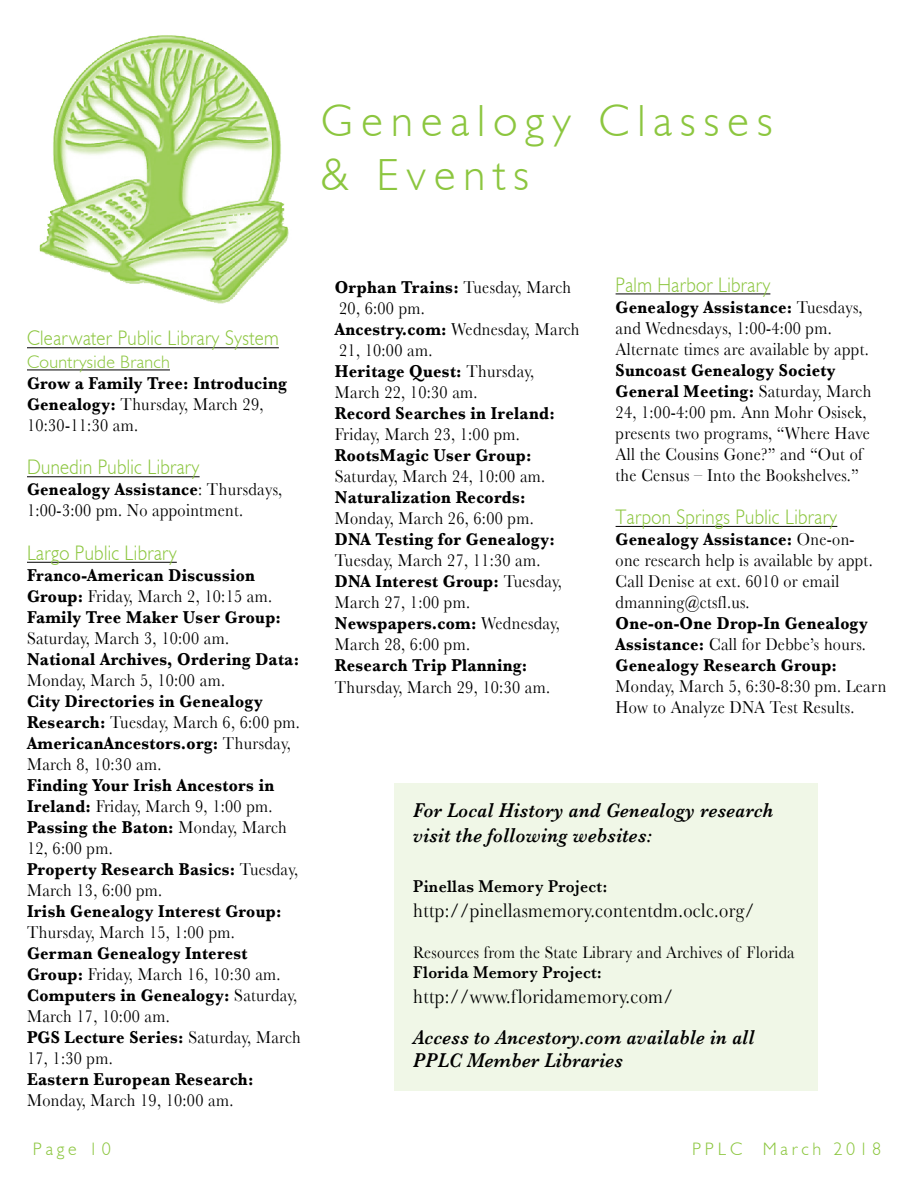
<style>
.page{position:relative;width:918px;height:1188px;background:#fff}
.page>*{position:absolute;margin:0;border:0;box-sizing:border-box;transform-origin:0 0}
.t1{font:300 45px/54px "Humanist 521 BT";letter-spacing:.18em;color:#8cc63f}
.t2{font:300 21px "Humanist 521 BT";letter-spacing:.02em;color:#8cc63f;scale:.9 1}
.t3{font:italic 600 20.4px/24.9px "Baskerville";letter-spacing:.02em;color:#000;scale:.9 1}
.t4{font:20.4px "Baskerville";letter-spacing:.02em;color:#000;scale:.9 1}
.t5{font:18px/21px "Baskerville";letter-spacing:.02em;color:#000;scale:.9 1}
.t6{font:700 18px/21px "Baskerville";letter-spacing:.02em;color:#000;scale:.9 1}
.t7{font:300 18px "Humanist 521 BT";letter-spacing:.02em;color:#8cc63f}
.t8{font:300 18px "Humanist 521 BT";letter-spacing:.21em;color:#8cc63f}
.t9{font:17.55px "Baskerville";letter-spacing:.02em;color:#000;scale:.9 1}
.t10{font:600 17.55px "Baskerville";letter-spacing:.02em;color:#000;scale:.9 1}
.s1{font-weight:400}
.s2{font-weight:700}
</style>
<div class="page">
<img style="left:39px;top:35px;width:250px;height:269px">
<hr style="left:27px;top:347px;width:252px;height:1px;background:#000">
<hr style="left:27px;top:370px;width:143px;height:1px;background:#000">
<hr style="left:27px;top:476px;width:173px;height:1px;background:#000">
<hr style="left:27px;top:562px;width:150px;height:1px;background:#000">
<div style="left:394px;top:783px;width:424px;height:308px;background:#f0f7e7"></div>
<hr style="left:616px;top:294px;width:154px;height:1px;background:#000">
<hr style="left:616px;top:526px;width:221px;height:1px;background:#000">
<h1 class="t1" style="left:321px;top:93px;width:453px">Genealogy Classes &amp; Events</h1>
<p class="t2" style="left:27px;top:325px;width:281px">Clearwater Public Library System</p>
<p class="t7" style="left:27px;top:351px;width:144px">Countryside Branch</p>
<p class="t6" style="left:27px;top:372px;width:290px">Grow a Family Tree: Introducing<br>Genealogy: <span class="s1">Thursday, March 29,<br>10:30-11:30 am.</span></p>
<p class="t2" style="left:27px;top:454px;width:193px">Dunedin Public Library</p>
<p class="t5" style="left:27px;top:479px;width:285px"><span class="s2">Genealogy Assistance</span>: Thursdays,<br>1:00-3:00 pm. No appointment.</p>
<p class="t2" style="left:27px;top:540px;width:168px">Largo Public Library</p>
<p class="t6" style="left:27px;top:564px;width:284px">Franco-American Discussion<br>Group: <span class="s1">Friday, March 2, 10:15 am.<br></span>Family Tree Maker User Group:</p>
<p class="t5" style="left:27px;top:627px;width:226px">Saturday, March 3, 10:00 am.</p>
<p class="t6" style="left:27px;top:649px;width:304px">National Archives, Ordering Data:</p>
<p class="t5" style="left:27px;top:669px;width:222px">Monday, March 5, 10:00 am.</p>
<p class="t6" style="left:27px;top:691px;width:305px">City Directories in Genealogy<br>Research: <span class="s1">Tuesday, March 6, 6:00 pm.<br></span>AmericanAncestors.org: <span class="s1">Thursday,<br>March 8, 10:30 am.</span></p>
<p class="t6" style="left:27px;top:775px;width:303px">Finding Your Irish Ancestors in<br>Ireland: <span class="s1">Friday, March 9, 1:00 pm.<br></span>Passing the Baton: <span class="s1">Monday, March<br>12, 6:00 pm.<br></span>Property Research Basics: <span class="s1">Tuesday,<br>March 13, 6:00 pm.</span></p>
<p class="t6" style="left:27px;top:901px;width:284px">Irish Genealogy Interest Group:</p>
<p class="t5" style="left:27px;top:922px;width:232px">Thursday, March 15, 1:00 pm.</p>
<p class="t5" style="left:27px;top:943px;width:306px"><span class="s2">German Genealogy Interest<br>Group:</span> Friday, March 16, 10:30 am.<br><span class="s2">Computers in Genealogy:</span> Saturday,<br>March 17, 10:00 am.<br><span class="s2">PGS Lecture Series:</span> Saturday, March<br>17, 1:30 pm.</p>
<p class="t6" style="left:27px;top:1069px;width:253px">Eastern European Research:</p>
<p class="t5" style="left:27px;top:1090px;width:231px">Monday, March 19, 10:00 am.</p>
<p class="t5" style="left:335px;top:277px;width:273px"><span class="s2">Orphan Trains:</span> Tuesday, March<br>20, 6:00 pm.<br><span class="s2">Ancestry.com:</span> Wednesday, March<br>21, 10:00 am.<br><span class="s2">Heritage Quest:</span> Thursday,<br>March 22, 10:30 am.</p>
<p class="t6" style="left:335px;top:403px;width:246px">Record Searches in Ireland:</p>
<p class="t5" style="left:335px;top:424px;width:207px">Friday, March 23, 1:00 pm.</p>
<p class="t6" style="left:335px;top:445px;width:220px">RootsMagic User Group:</p>
<p class="t5" style="left:335px;top:466px;width:235px">Saturday, March 24, 10:00 am.</p>
<p class="t6" style="left:335px;top:487px;width:213px">Naturalization Records:</p>
<p class="t5" style="left:335px;top:508px;width:223px">Monday, March 26, 6:00 pm.</p>
<p class="t6" style="left:335px;top:529px;width:246px">DNA Testing for Genealogy:</p>
<p class="t5" style="left:335px;top:550px;width:254px">Tuesday, March 27, 11:30 am.<br><span class="s2">DNA Interest Group:</span> Tuesday,<br>March 27, 1:00 pm.<br><span class="s2">Newspapers.com:</span> Wednesday,<br>March 28, 6:00 pm.</p>
<p class="t6" style="left:335px;top:655px;width:215px">Research Trip Planning:</p>
<p class="t5" style="left:335px;top:676px;width:241px">Thursday, March 29, 10:30 am.</p>
<p class="t2" style="left:616px;top:272px;width:173px">Palm Harbor Library</p>
<p class="t5" style="left:616px;top:296px;width:283px"><span class="s2">Genealogy Assistance:</span> Tuesdays, and Wednesdays, 1:00-4:00 pm.<br>Alternate times are available by appt.</p>
<p class="t5" style="left:616px;top:359px;width:286px"><span class="s2">Suncoast Genealogy Society General Meeting:</span> Saturday, March 24, 1:00-4:00 pm. Ann Mohr Osisek, presents two programs, “Where Have All the Cousins Gone?” and “Out of the Census – Into the Bookshelves.”</p>
<p class="t2" style="left:616px;top:504px;width:248px">Tarpon Springs Public Library</p>
<p class="t5" style="left:616px;top:529px;width:287px"><span class="s2">Genealogy Assistance:</span> One-on&shy;one research help is available by appt.<br>Call Denise at ext. 6010 or email dmanning@ctsfl.us.</p>
<p class="t6" style="left:616px;top:613px;width:282px;text-align:justify">One-on-One Drop-In Genealogy Assistance: <span class="s1">Call for Debbe’s hours.<br></span>Genealogy Research Group:</p>
<p class="t5" style="left:616px;top:676px;width:303px">Monday, March 5, 6:30-8:30 pm. Learn<br>How to Analyze DNA Test Results.</p>
<p class="t3" style="left:413px;top:798px;width:402px">For Local History and Genealogy research visit the following websites:</p>
<p class="t10" style="left:413px;top:876px;width:217px">Pinellas Memory Project:</p>
<p class="t4" style="left:413px;top:898px;width:381px">http://pinellasmemory.contentdm.oclc.org/</p>
<p class="t9" style="left:413px;top:942px;width:425px">Resources from the State Library and Archives of Florida</p>
<p class="t10" style="left:413px;top:962px;width:211px">Florida Memory Project:</p>
<p class="t4" style="left:413px;top:984px;width:290px">http://www.floridamemory.com/</p>
<p class="t3" style="left:413px;top:1026px;width:381px;line-height:23.4px">Access to Ancestory.com available in all<br>PPLC Member Libraries</p>
<p class="t7" style="left:33px;top:1138px;width:79px">Page 10</p>
<p class="t8" style="left:692px;top:1138px;width:190px">PPLC March 2018</p>
</div>
